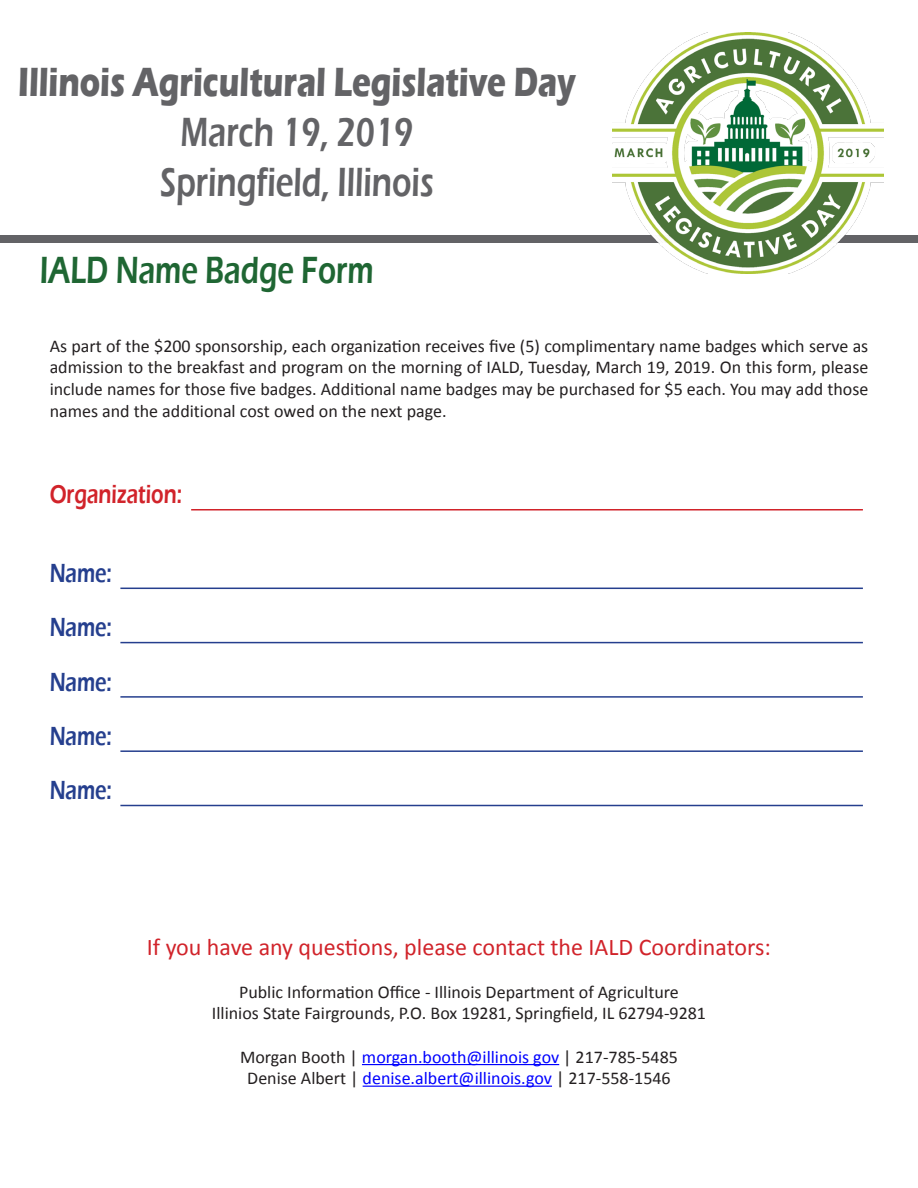
<style>
.page{position:relative;width:918px;height:1188px;background:#fff}
.page>*{position:absolute;margin:0;border:0;box-sizing:border-box;transform-origin:0 0}
.t1{font:700 42px "Eras ITC";color:#636366;scale:.75 1}
.t2{font:600 42px "Eras ITC";color:#636366;scale:.75 1}
.t3{font:600 39px "Eras ITC";color:#1f6633;scale:.75 1}
.t4{font:600 27px/54.3px "Eras ITC";color:#253f8e;text-align:justify;scale:.75 1}
.t5{font:600 27px "Eras ITC";color:#d1232a;scale:.75 1}
.t6{font:24px "Calibri";color:#d1232a}
.t7{font:18px/21.6px "Calibri";color:#231f20;text-align:justify}
.s1{color:#d2232a}
.s2{color:#00f}
</style>
<div class="page">
<hr style="left:191px;top:509px;width:672px;height:2px;background:#d1232a">
<hr style="left:120px;top:588px;width:743px;height:1px;background:#253f8e">
<hr style="left:120px;top:642px;width:743px;height:1px;background:#253f8e">
<hr style="left:120px;top:696px;width:743px;height:2px;background:#253f8e">
<hr style="left:120px;top:750px;width:743px;height:2px;background:#253f8e">
<hr style="left:120px;top:805px;width:743px;height:1px;background:#253f8e">
<hr style="left:362px;top:1064px;width:197px;height:1px;background:#00f">
<hr style="left:363px;top:1086px;width:189px;height:1px;background:#00f">
<div style="left:0;top:235px;width:918px;height:8px;background:#636366"></div>
<img style="left:612px;top:33px;width:271px;height:240px">
<p class="t1" style="left:18px;top:57px;width:745px">Illinois Agricultural Legislative Day</p>
<p class="t2" style="left:181px;top:108px;width:312px">March 19, 2019</p>
<p class="t2" style="left:160px;top:159px;width:366px">Springfield, Illinois</p>
<p class="t3" style="left:40px;top:248px;width:446px">IALD Name Badge Form</p>
<p class="t7" style="left:50px;top:335px;width:820px">As part of the $200 sponsorship, each organization receives five (5) complimentary name badges which serve as admission to the breakfast and program on the morning of IALD, Tuesday, March 19, 2019. On this form, please include names for those five badges. Additional name badges may be purchased for $5 each. You may add those names and the additional cost owed on the next page.</p>
<p class="t5" style="left:50px;top:479px;width:178px">Organization<span class="s1">:</span></p>
<p class="t4" style="left:50px;top:546px;width:84px">Name:<br>Name:<br>Name:<br>Name:<br>Name:</p>
<p class="t6" style="left:147px;top:931px;width:626px">If you have any questions, please contact the IALD Coordinators:</p>
<p class="t7" style="left:239px;top:981px;width:441px">Public Information Office - Illinois Department of Agriculture</p>
<p class="t7" style="left:212px;top:1003px;width:496px">Illinios State Fairgrounds, P.O. Box 19281, Springfield, IL 62794-9281</p>
<p class="t7" style="left:240px;top:1046px;width:439px">Morgan Booth | <span class="s2">morgan.booth@illinois gov</span> | 217-785-5485</p>
<p class="t7" style="left:247px;top:1067px;width:425px">Denise Albert | <span class="s2">denise.albert@illinois.gov</span> | 217-558-1546</p>
</div>
